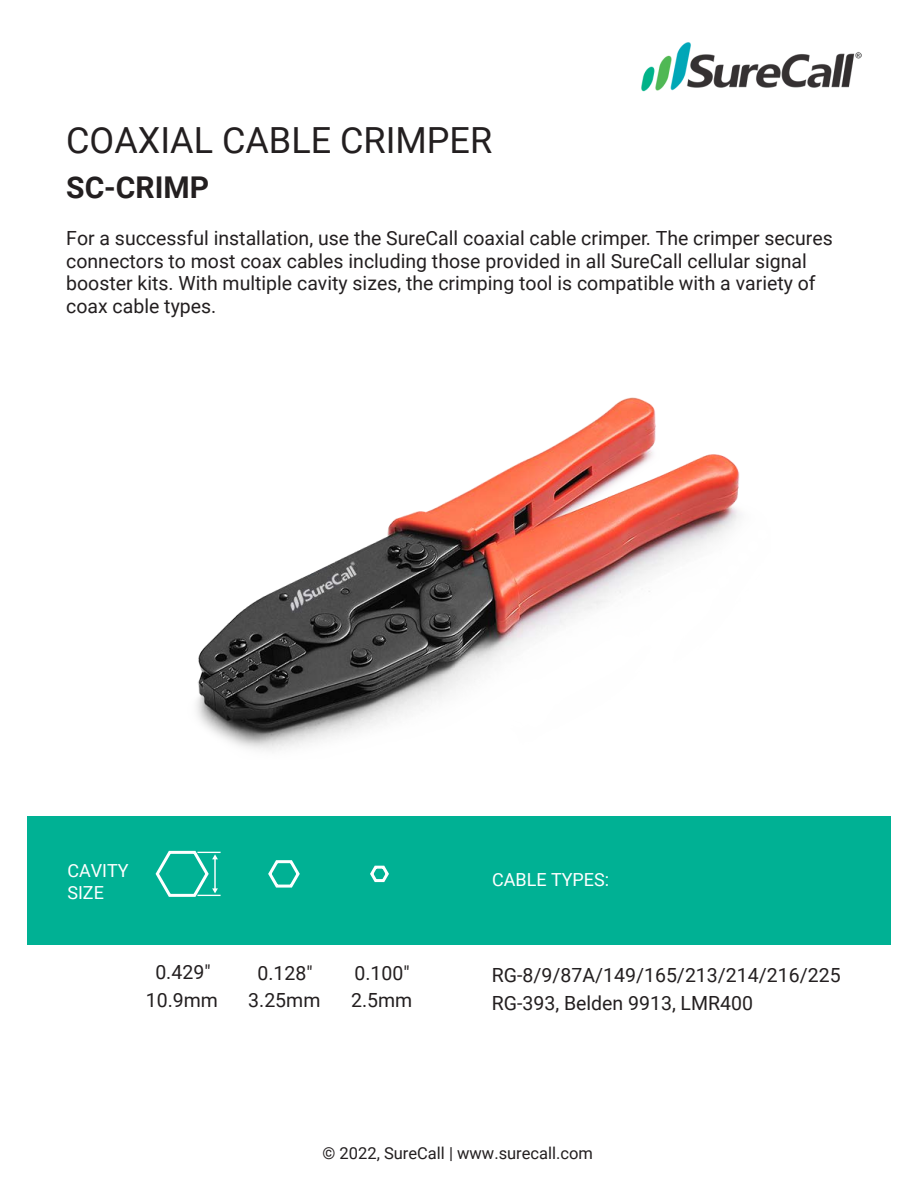
<style>
.page{position:relative;width:918px;height:1188px;background:#fff}
.page>*{position:absolute;margin:0;border:0;box-sizing:border-box;transform-origin:0 0}
.t1{font:36px "Roboto";color:#231f20}
.t2{font:700 30px "Roboto";color:#231f20}
.t3{font:19.5px/22.6px "Roboto";color:#231f20}
.t4{font:18px/21.6px "Roboto";color:#fff}
.t5{font:16.5px "Roboto";color:#231f20}
</style>
<div class="page">
<div style="left:27px;top:816px;width:864px;height:129px;background:#00b194"></div>
<svg style="left:155px;top:851px;width:66px;height:46px"></svg>
<svg style="left:268px;top:873px;width:32px;height:15px"></svg>
<svg style="left:370px;top:873px;width:19px;height:10px"></svg>
<img style="left:169px;top:397px;width:571px;height:476px">
<img style="left:641px;top:42px;width:221px;height:49px">
<h1 class="t1" style="left:66px;top:115px;width:428px">COAXIAL CABLE CRIMPER</h1>
<h2 class="t2" style="left:66px;top:167px;width:144px">SC-CRIMP</h2>
<p class="t3" style="left:66px;top:226px;width:768px">For a successful installation, use the SureCall coaxial cable crimper. The crimper secures connectors to most coax cables including those provided in all SureCall cellular signal booster kits. With multiple cavity sizes, the crimping tool is compatible with a variety of coax cable types.</p>
<p class="t4" style="left:67px;top:859px;width:63px">CAVITY<br>SIZE</p>
<p class="t3" style="left:146px;top:956px;width:74px;line-height:28.8px;text-align:center">0.429"<br>10.9mm</p>
<p class="t3" style="left:248px;top:959px;width:74px;line-height:27.3px;text-align:center">0.128"<br>3.25mm</p>
<p class="t3" style="left:351px;top:959px;width:63px;line-height:27.3px">0.100"<br>2.5mm</p>
<p class="t4" style="left:492px;top:868px;width:119px">CABLE TYPES:</p>
<p class="t3" style="left:492px;top:960px;width:350px;line-height:28.3px">RG-8/9/87A/149/165/213/214/216/225<br>RG-393, Belden 9913, LMR400</p>
<p class="t5" style="left:323px;top:1142px;width:272px">© 2022, SureCall | www.surecall.com</p>
</div>
